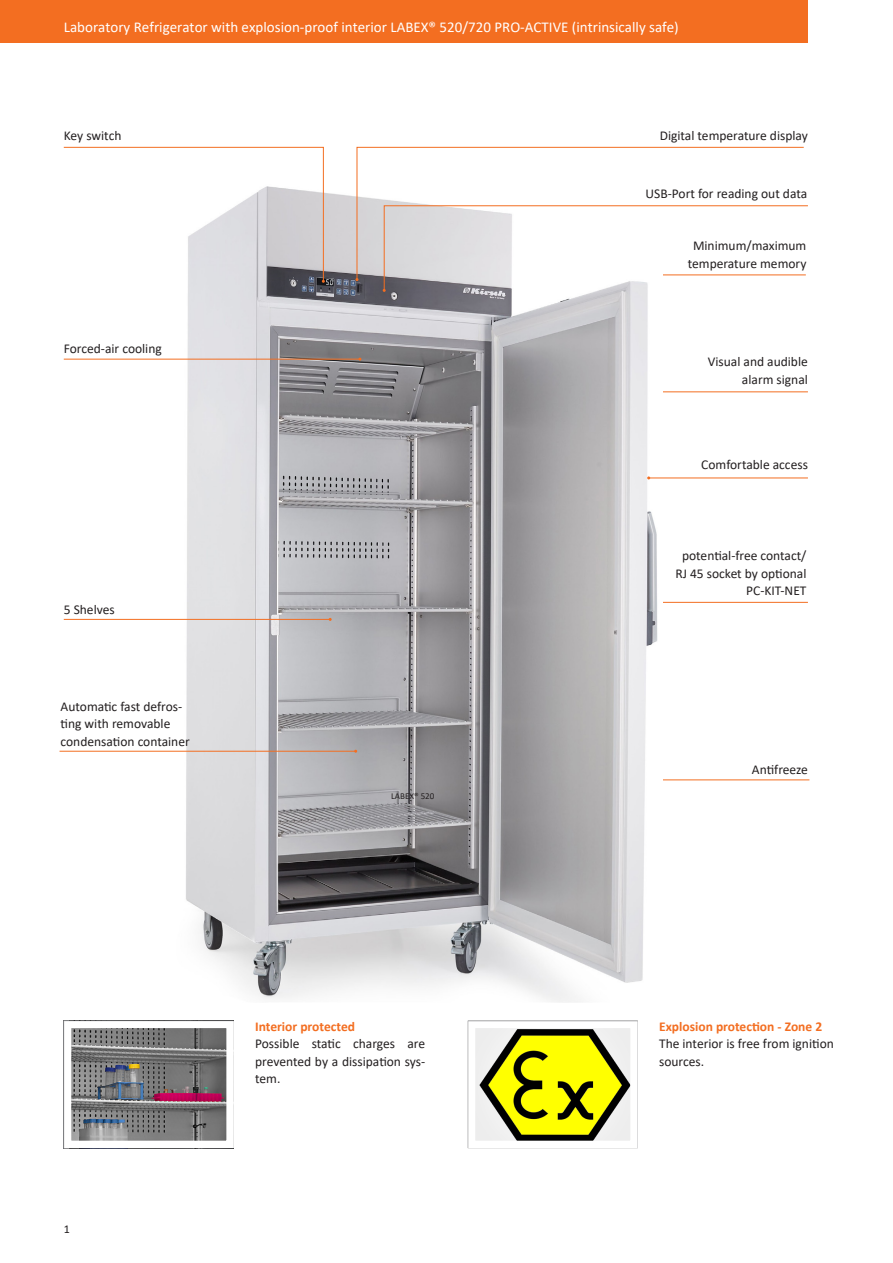
<style>
.page{position:relative;width:893px;height:1263px;background:#fff}
.page>*{position:absolute;margin:0;border:0;box-sizing:border-box;transform-origin:0 0}
.t1{font:15px "Calibri";color:#fff}
.Fließtext_9_pt_Stand{font:13.5px/17.5px "Calibri";color:#231f20}
.Fließtext_9_pt_-_2_m{font:13.5px/17.5px "Calibri";color:#231f20;text-align:right}
.t2{font:700 13.5px "Calibri";color:#f36e21}
.t3{font:12px "Calibri";color:#231f20}
.Fließtext_7_pt_Stand{font:9px "Calibri";color:#231f20}
.s1{font-weight:700;color:#f36e21}
</style>
<div class="page">
<hr style="left:379px;top:391px;width:429px;height:1px;background:#f36e21">
<hr style="left:376px;top:602px;width:432px;height:1px;background:#f36e21">
<svg style="left:663px;top:779px;width:147px;height:2px"></svg>
<div style="left:0;top:0;width:808px;height:43px;background:#f36e21"></div>
<img style="left:177px;top:193px;width:486px;height:809px">
<hr style="left:60px;top:751px;width:296px;height:1px;background:#f36e21">
<hr style="left:64px;top:619px;width:266px;height:1px;background:#f36e21">
<hr style="left:64px;top:359px;width:296px;height:1px;background:#f36e21">
<svg style="left:356px;top:147px;width:448px;height:133px"></svg>
<svg style="left:63px;top:147px;width:262px;height:136px"></svg>
<hr style="left:649px;top:478px;width:159px;height:1px;background:#f36e21">
<svg style="left:63px;top:1020px;width:171px;height:129px"></svg>
<svg style="left:376px;top:205px;width:432px;height:87px"></svg>
<svg style="left:467px;top:1020px;width:171px;height:129px"></svg>
<p class="t1" style="left:64px;top:17px;width:617px">Laboratory Refrigerator with explosion-proof interior LABEX® 520/720 PRO-ACTIVE (intrinsically safe)</p>
<p class="Fließtext_9_pt_Stand" style="left:64px;top:127px;width:59px">Key switch</p>
<p class="Fließtext_9_pt_Stand" style="left:64px;top:339px;width:100px">Forced-air cooling</p>
<p class="Fließtext_9_pt_Stand" style="left:64px;top:601px;width:52px">5 Shelves</p>
<p class="Fließtext_9_pt_Stand" style="left:61px;top:697px;width:131px">Automatic fast defros&shy;ting with removable condensation container</p>
<p class="Fließtext_7_pt_Stand" style="left:391px;top:790px;width:45px">LABEX® 520</p>
<p class="t3" style="left:64px;top:1221px;width:8px">1</p>
<p class="t2" style="left:255px;top:1017px;width:101px">Interior protected</p>
<p class="Fließtext_9_pt_Stand" style="left:255px;top:1035px;width:172px;text-align:justify">Possible static charges are prevented by a dissipation sys&shy;tem.</p>
<p class="Fließtext_9_pt_Stand" style="left:660px;top:127px;width:150px">Digital temperature display</p>
<p class="Fließtext_9_pt_Stand" style="left:646px;top:184px;width:163px">USB-Port for reading out data</p>
<p class="Fließtext_9_pt_Stand" style="left:693px;top:237px;width:115px">Minimum/maximum</p>
<p class="Fließtext_9_pt_Stand" style="left:688px;top:254px;width:120px">temperature memory</p>
<p class="Fließtext_9_pt_Stand" style="left:708px;top:353px;width:102px;text-align:right">Visual and audible alarm signal</p>
<p class="Fließtext_9_pt_Stand" style="left:701px;top:455px;width:108px">Comfortable access</p>
<p class="Fließtext_9_pt_-_2_m" style="left:675px;top:547px;width:133px">potential-free contact/<br>RJ 45 socket by optional<br>PC-KIT-NET</p>
<p class="Fließtext_9_pt_Stand" style="left:752px;top:760px;width:58px">Antifreeze</p>
<p class="Fließtext_9_pt_Stand" style="left:659px;top:1017px;width:176px"><span class="s1">Explosion protection - Zone 2<br></span>The interior is free from ignition sources.</p>
</div>
